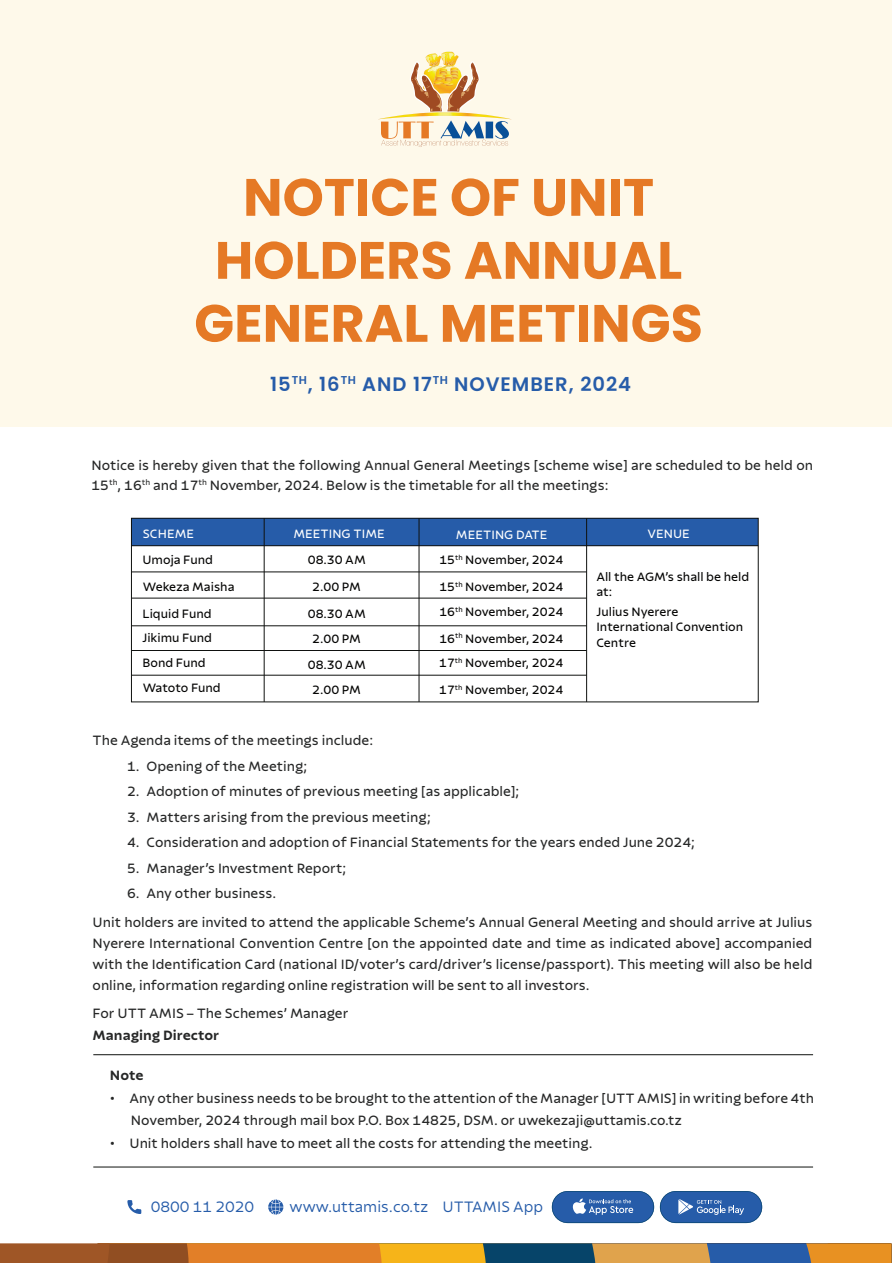
<style>
.page{position:relative;width:893px;height:1263px;background:#fff}
.page>*{position:absolute;margin:0;border:0;box-sizing:border-box;transform-origin:0 0}
.t1{font:700 52.5px/63px "Poppins";color:#e57925;text-align:center}
.t2{font:600 19.5px "Poppins";letter-spacing:.05em;color:#265ca9}
.t3{font:300 15.9px "Tramontina Textos";color:#265ca9}
.t4{font:14.25px/21px "Tramontina Textos";color:#262727}
.t5{font:700 14.25px "Tramontina Textos";color:#262727}
.t6{font:12.75px/15.3px "Tramontina Textos";color:#050504}
.t7{font:12.75px "Tramontina Textos";color:#fff}
</style>
<div class="page">
<div style="left:0;top:0;width:891px;height:427px;background:#fef9ea"></div>
<div style="left:131px;top:518px;width:627px;height:28px;background:#265ca9"></div>
<hr style="left:264px;top:518px;width:1px;height:184px;background:#0f110f">
<hr style="left:419px;top:518px;width:1px;height:184px;background:#0f110f">
<hr style="left:586px;top:518px;width:1px;height:184px;background:#0f110f">
<div style="left:131px;top:518px;width:627px;height:184px;border:1px solid #0f110f"></div>
<hr style="left:131px;top:545px;width:627px;height:1px;background:#0f110f">
<hr style="left:131px;top:572px;width:456px;height:1px;background:#0f110f">
<hr style="left:131px;top:598px;width:456px;height:1px;background:#0f110f">
<hr style="left:131px;top:625px;width:456px;height:1px;background:#0f110f">
<hr style="left:131px;top:650px;width:456px;height:1px;background:#0f110f">
<hr style="left:131px;top:675px;width:456px;height:1px;background:#0f110f">
<svg style="left:127px;top:1200px;width:14px;height:14px"></svg>
<svg style="left:268px;top:1199px;width:15px;height:15px"></svg>
<svg style="left:552px;top:1191px;width:102px;height:32px;background:#4573b3"></svg>
<svg style="left:660px;top:1191px;width:102px;height:32px;background:#4372b2"></svg>
<svg style="left:0;top:1243px;width:891px;height:20px;background:#a47640"></svg>
<svg style="left:378px;top:52px;width:133px;height:95px"></svg>
<hr style="left:93px;top:1054px;width:720px;height:1px;background:#0f110f">
<hr style="left:93px;top:1167px;width:720px;height:1px;background:#0f110f">
<h1 class="t1" style="left:194px;top:166px;width:510px">NOTICE OF UNIT<br>HOLDERS ANNUAL<br>GENERAL MEETINGS</h1>
<h2 class="t2" style="left:270px;top:373px;width:362px">15<sup>TH</sup>, 16<sup>TH</sup> AND 17<sup>TH</sup> NOVEMBER, 2024</h2>
<p class="t4" style="left:91px;top:456px;width:723px;line-height:19.5px">Notice is hereby given that the following Annual General Meetings [scheme wise] are scheduled to be held on<br>15<sup>th</sup>, 16<sup>th</sup> and 17<sup>th</sup> November, 2024. Below is the timetable for all the meetings:</p>
<p class="t7" style="left:143px;top:527px;width:53px">SCHEME</p>
<p class="t6" style="left:142px;top:552px;width:72px">Umoja Fund</p>
<p class="t6" style="left:143px;top:579px;width:93px">Wekeza Maisha</p>
<p class="t6" style="left:142px;top:601px;width:71px;line-height:24.6px">Liquid Fund<br>Jikimu Fund</p>
<p class="t6" style="left:142px;top:656px;width:65px">Bond Fund</p>
<p class="t6" style="left:143px;top:680px;width:80px">Watoto Fund</p>
<p class="t7" style="left:456px;top:528px;width:93px">MEETING DATE</p>
<p class="t7" style="left:647px;top:527px;width:44px">VENUE</p>
<p class="t6" style="left:596px;top:569px;width:154px">All the AGM’s shall be held at:</p>
<p class="t6" style="left:596px;top:604px;width:148px">Julius Nyerere<br>International Convention<br>Centre</p>
<p class="t7" style="left:293px;top:527px;width:93px">MEETING TIME</p>
<p class="t6" style="left:308px;top:552px;width:59px">08.30 AM</p>
<p class="t6" style="left:439px;top:547px;width:126px;line-height:26.5px">15<sup>th</sup> November, 2024<br>15<sup>th</sup> November, 2024</p>
<p class="t6" style="left:439px;top:599px;width:126px;line-height:26.4px">16<sup>th</sup> November, 2024<br>16<sup>th</sup> November, 2024</p>
<p class="t6" style="left:439px;top:650px;width:126px;line-height:27px">17<sup>th</sup> November, 2024<br>17<sup>th</sup> November, 2024</p>
<p class="t6" style="left:312px;top:579px;width:50px">2.00 PM</p>
<p class="t6" style="left:308px;top:606px;width:59px">08.30 AM</p>
<p class="t6" style="left:312px;top:632px;width:50px">2.00 PM</p>
<p class="t6" style="left:308px;top:657px;width:59px">08.30 AM</p>
<p class="t6" style="left:312px;top:682px;width:50px">2.00 PM</p>
<p class="t4" style="left:93px;top:730px;width:282px">The Agenda items of the meetings include:</p>
<p class="t4" style="left:127px;top:755px;width:182px">1. Opening of the Meeting;</p>
<p class="t4" style="left:127px;top:781px;width:394px">2. Adoption of minutes of previous meeting [as applicable];</p>
<p class="t4" style="left:127px;top:806px;width:305px">3. Matters arising from the previous meeting;</p>
<p class="t4" style="left:127px;top:832px;width:569px">4. Consideration and adoption of Financial Statements for the years ended June 2024;</p>
<p class="t4" style="left:127px;top:857px;width:221px">5. Manager’s Investment Report;</p>
<p class="t4" style="left:93px;top:879px;width:721px;line-height:28.5px;text-indent:34px">6. Any other business.<br>Unit holders are invited to attend the applicable Scheme’s Annual General Meeting and should arrive at Julius</p>
<p class="t4" style="left:93px;top:932px;width:721px;text-align:justify">Nyerere International Convention Centre [on the appointed date and time as indicated above] accompanied with the Identification Card (national ID/voter’s card/driver’s license/passport). This meeting will also be held online, information regarding online registration will be sent to all investors.</p>
<p class="t4" style="left:93px;top:1003px;width:258px">For UTT AMIS – The Schemes’ Manager</p>
<p class="t5" style="left:93px;top:1027px;width:128px">Managing Director</p>
<p class="t5" style="left:110px;top:1068px;width:35px">Note</p>
<p class="t4" style="left:131px;top:1087px;width:685px;line-height:22.5px;text-indent:-21px">• Any other business needs to be brought to the attention of the Manager [UTT AMIS] in writing before 4th<br>November, 2024 through mail box P.O. Box 14825, DSM. or uwekezaji@uttamis.co.tz</p>
<p class="t4" style="left:110px;top:1132px;width:484px">• Unit holders shall have to meet all the costs for attending the meeting.</p>
<p class="t3" style="left:151px;top:1198px;width:105px">0800 11 2020</p>
<p class="t3" style="left:290px;top:1198px;width:255px">www.uttamis.co.tz UTTAMIS App</p>
</div>
